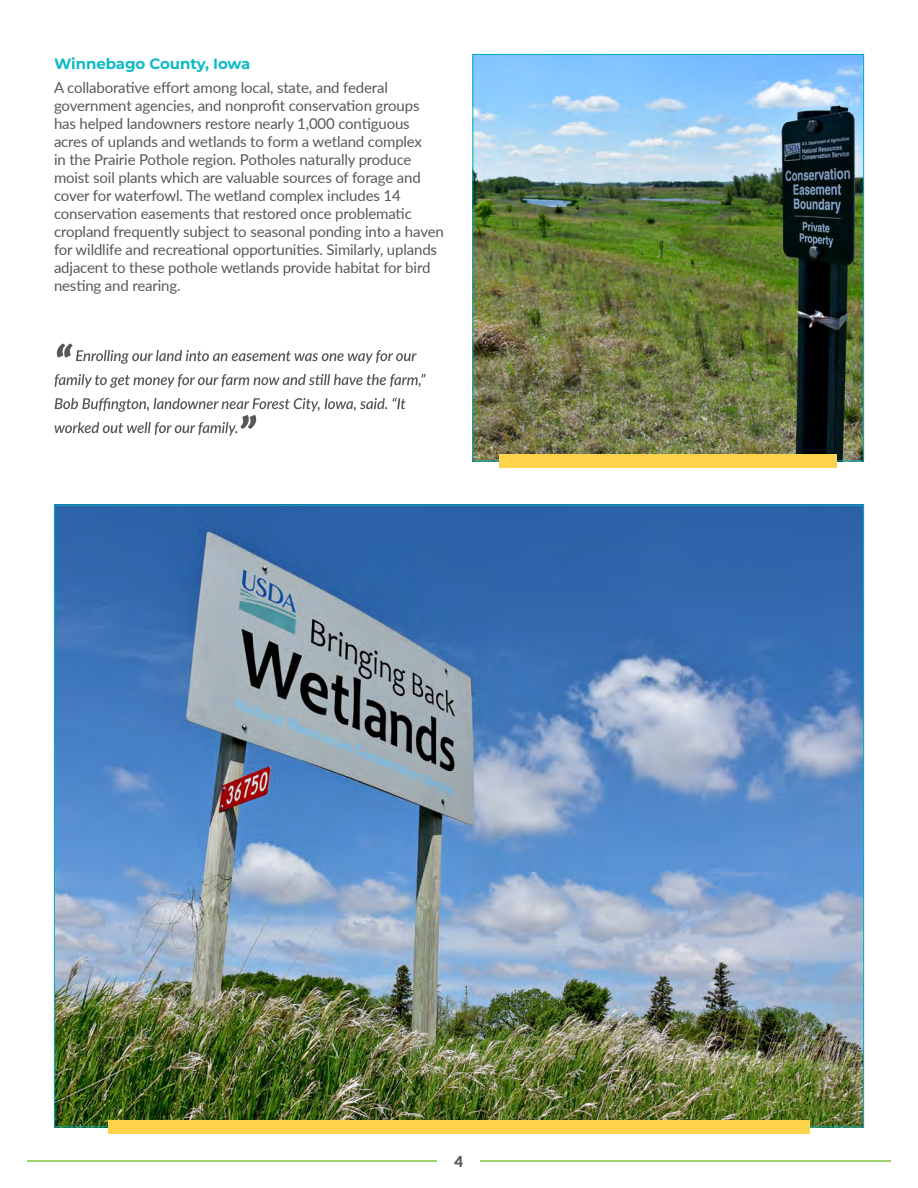
<style>
.page{position:relative;width:918px;height:1188px;background:#fff}
.page>*{position:absolute;margin:0;border:0;box-sizing:border-box;transform-origin:0 0}
.t1{font:15px/18px "Lato";letter-spacing:-.01em;color:#57585a}
.t2{font:700 15px "Montserrat";letter-spacing:-.005em;color:#0fbbc7}
.t3{font:900 15px "Lato";color:#57585a}
</style>
<div class="page">
<hr style="left:27px;top:1160px;width:864px;height:2px;background:#81c340">
<div style="left:438px;top:1148px;width:42px;height:26px;background:#fff"></div>
<svg style="left:55px;top:397px;width:351px;height:39px"></svg>
<svg style="left:55px;top:374px;width:370px;height:14px"></svg>
<svg style="left:57px;top:343px;width:360px;height:21px"></svg>
<img style="left:474px;top:56px;width:388px;height:403px">
<div style="left:500px;top:454px;width:337px;height:14px;background:#fed34c"></div>
<img style="left:56px;top:507px;width:806px;height:618px">
<div style="left:108px;top:1120px;width:702px;height:14px;background:#fed34c"></div>
<p class="t2" style="left:54px;top:52px;width:198px">Winnebago County, Iowa</p>
<p class="t1" style="left:54px;top:77px;width:391px">A collaborative effort among local, state, and federal government agencies, and nonprofit conservation groups has helped landowners restore nearly 1,000 contiguous acres of uplands and wetlands to form a wetland complex<br>in the Prairie Pothole region. Potholes naturally produce moist soil plants which are valuable sources of forage and cover for waterfowl. The wetland complex includes 14 conservation easements that restored once problematic cropland frequently subject to seasonal ponding into a haven for wildlife and recreational opportunities. Similarly, uplands adjacent to these pothole wetlands provide habitat for bird nesting and rearing.</p>
<p class="t3" style="left:455px;top:1150px;width:10px">4</p>
</div>
